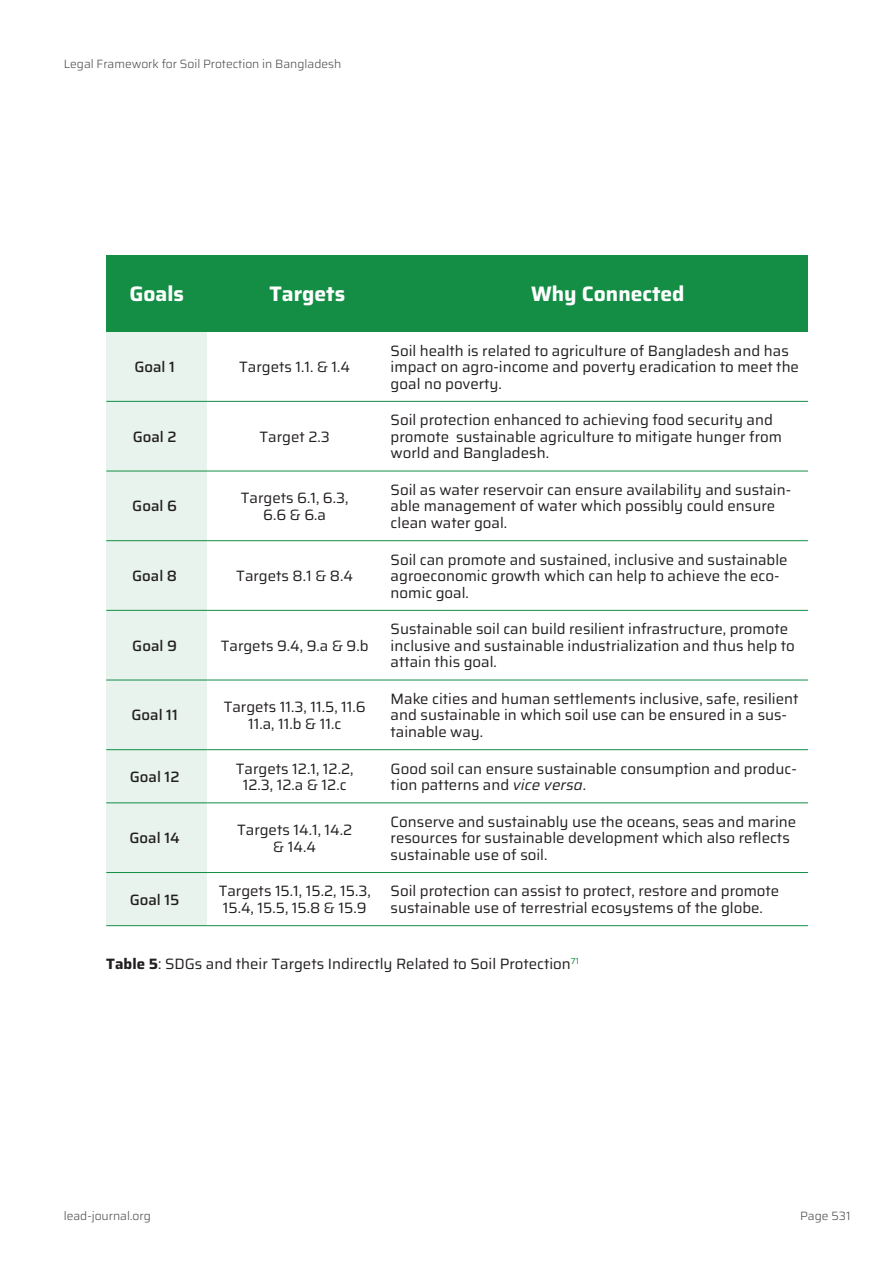
<style>
.page{position:relative;width:893px;height:1263px;background:#fff}
.page>*{position:absolute;margin:0;border:0;box-sizing:border-box;transform-origin:0 0}
.t1{font:700 21px "Saira";color:#fff}
.t2{font:15px/16.5px "Saira";color:#231f20}
.t3{font:500 15px "Saira";color:#231f20}
.t4{font:300 12px "Saira";color:#4d4c4b}
.s1{font-style:italic}
.s2{font-weight:700}
</style>
<div class="page">
<div style="left:106px;top:255px;width:702px;height:77px;background:#148e45"></div>
<div style="left:106px;top:332px;width:101px;height:594px;background:#e7f3ec"></div>
<hr style="left:106px;top:401px;width:702px;height:1px;background:#148e45">
<hr style="left:106px;top:471px;width:702px;height:1px;background:#148e45">
<hr style="left:106px;top:540px;width:702px;height:1px;background:#148e45">
<hr style="left:106px;top:610px;width:702px;height:1px;background:#148e45">
<hr style="left:106px;top:680px;width:702px;height:1px;background:#148e45">
<hr style="left:106px;top:749px;width:702px;height:1px;background:#148e45">
<hr style="left:106px;top:802px;width:702px;height:1px;background:#148e45">
<hr style="left:106px;top:872px;width:702px;height:1px;background:#148e45">
<hr style="left:106px;top:925px;width:702px;height:1px;background:#148e45">
<p class="t4" style="left:64px;top:54px;width:279px">Legal Framework for Soil Protection in Bangladesh</p>
<h1 class="t1" style="left:130px;top:277px;width:56px">Goals</h1>
<h1 class="t1" style="left:270px;top:277px;width:77px">Targets</h1>
<h1 class="t1" style="left:531px;top:277px;width:155px">Why Connected</h1>
<p class="t3" style="left:134px;top:355px;width:42px">Goal 1</p>
<p class="t2" style="left:239px;top:359px;width:112px">Targets 1.1. &amp; 1.4</p>
<p class="t3" style="left:133px;top:425px;width:45px">Goal 2</p>
<p class="t2" style="left:260px;top:428px;width:72px">Target 2.3</p>
<p class="t2" style="left:391px;top:342px;width:410px">Soil health is related to agriculture of Bangladesh and has impact on agro-income and poverty eradication to meet the goal no poverty.</p>
<p class="t2" style="left:391px;top:412px;width:393px">Soil protection enhanced to achieving food security and promote sustainable agriculture to mitigate hunger from world and Bangladesh.</p>
<p class="t3" style="left:132px;top:494px;width:46px">Goal 6</p>
<p class="t2" style="left:241px;top:490px;width:109px;text-align:center">Targets 6.1, 6.3,<br>6.6 &amp; 6.a</p>
<p class="t2" style="left:391px;top:481px;width:402px">Soil as water reservoir can ensure availability and sustain&shy;able management of water which possibly could ensure clean water goal.</p>
<p class="t3" style="left:132px;top:564px;width:47px">Goal 8</p>
<p class="t2" style="left:236px;top:568px;width:118px">Targets 8.1 &amp; 8.4</p>
<p class="t2" style="left:391px;top:551px;width:398px">Soil can promote and sustained, inclusive and sustainable agroeconomic growth which can help to achieve the eco&shy;nomic goal.</p>
<p class="t3" style="left:132px;top:634px;width:46px">Goal 9</p>
<p class="t2" style="left:221px;top:637px;width:149px">Targets 9.4, 9.a &amp; 9.b</p>
<p class="t2" style="left:391px;top:621px;width:405px">Sustainable soil can build resilient infrastructure, promote inclusive and sustainable industrialization and thus help to attain this goal.</p>
<p class="t3" style="left:132px;top:703px;width:48px">Goal 11</p>
<p class="t2" style="left:224px;top:699px;width:144px;text-align:center">Targets 11.3, 11.5, 11.6<br>11.a, 11.b &amp; 11.c</p>
<p class="t2" style="left:391px;top:690px;width:409px">Make cities and human settlements inclusive, safe, resilient and sustainable in which soil use can be ensured in a sus&shy;tainable way.</p>
<p class="t3" style="left:130px;top:765px;width:51px">Goal 12</p>
<p class="t2" style="left:236px;top:760px;width:119px;text-align:center">Targets 12.1, 12.2,<br>12.3, 12.a &amp; 12.c</p>
<p class="t2" style="left:391px;top:760px;width:408px">Good soil can ensure sustainable consumption and produc&shy;tion patterns and <span class="s1">vice versa</span>.</p>
<p class="t3" style="left:130px;top:826px;width:52px">Goal 14</p>
<p class="t2" style="left:237px;top:821px;width:117px;text-align:center">Targets 14.1, 14.2 &amp; 14.4</p>
<p class="t2" style="left:391px;top:813px;width:407px">Conserve and sustainably use the oceans, seas and marine resources for sustainable development which also reflects sustainable use of soil.</p>
<p class="t3" style="left:130px;top:888px;width:51px">Goal 15</p>
<p class="t2" style="left:219px;top:883px;width:153px">Targets 15.1, 15.2, 15.3,<br>15.4, 15.5, 15.8 &amp; 15.9</p>
<p class="t2" style="left:391px;top:883px;width:390px">Soil protection can assist to protect, restore and promote sustainable use of terrestrial ecosystems of the globe.</p>
<p class="t2" style="left:106px;top:955px;width:474px"><span class="s2">Table 5</span>: SDGs and their Targets Indirectly Related to Soil Protection<sup>71</sup></p>
<p class="t4" style="left:64px;top:1207px;width:88px">lead-journal.org</p>
<p class="t4" style="left:800px;top:1207px;width:52px">Page 531</p>
</div>
